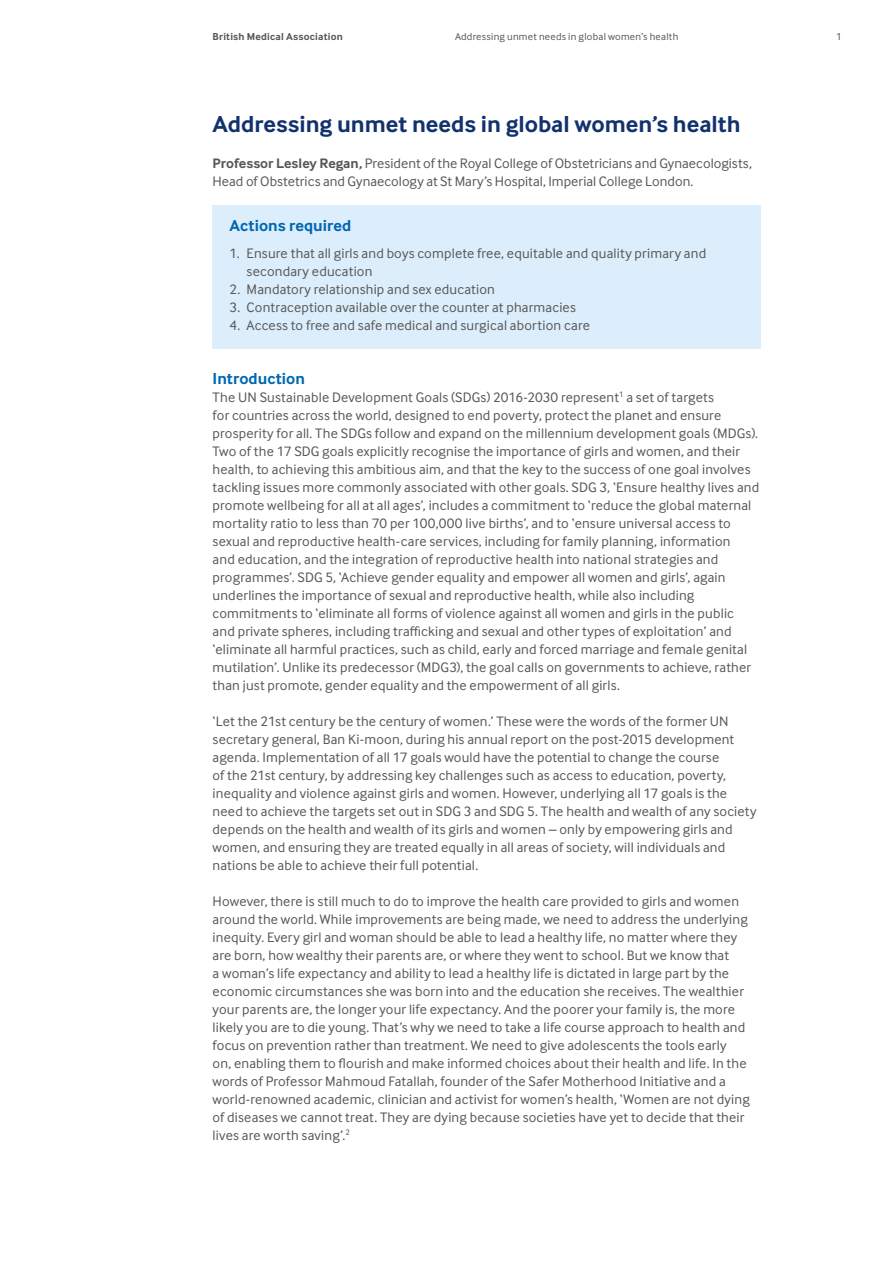
<style>
.page{position:relative;width:893px;height:1263px;background:#fff}
.page>*{position:absolute;margin:0;border:0;box-sizing:border-box;transform-origin:0 0}
.t1{font:700 24px "Inter Face";letter-spacing:-.005em;color:#12326e}
.t2{font:700 16.5px "Inter Face";letter-spacing:.005em;color:#0067b1}
.t3{font:14.25px/18px "Inter Face";letter-spacing:.01em;color:#575756}
.t4{font:10.5px "Inter Face";letter-spacing:.025em;color:#575756}
.t5{font:700 10.5px "Inter Face";letter-spacing:.02em;color:#575756}
.s1{font-weight:700}
</style>
<div class="page">
<div style="left:213px;top:205px;width:548px;height:143px;background:#dcedfb"></div>
<p class="t5" style="left:213px;top:30px;width:132px">British Medical Association</p>
<p class="t4" style="left:455px;top:31px;width:225px">Addressing unmet needs in global women’s health</p>
<p class="t4" style="left:836px;top:31px;width:7px">1</p>
<h1 class="t1" style="left:213px;top:110px;width:529px">Addressing unmet needs in global women’s health</h1>
<p class="t3" style="left:213px;top:154px;width:541px"><span class="s1">Professor Lesley Regan,</span> President of the Royal College of Obstetricians and Gynaecologists,<br>Head of Obstetrics and Gynaecology at St Mary’s Hospital, Imperial College London.</p>
<p class="t2" style="left:230px;top:216px;width:123px">Actions required</p>
<p class="t3" style="left:247px;top:244px;width:461px;text-indent:-17px">1. Ensure that all girls and boys complete free, equitable and quality primary and secondary education</p>
<p class="t3" style="left:230px;top:280px;width:267px">2. Mandatory relationship and sex education</p>
<p class="t3" style="left:230px;top:298px;width:348px">3. Contraception available over the counter at pharmacies</p>
<p class="t3" style="left:230px;top:316px;width:362px">4. Access to free and safe medical and surgical abortion care</p>
<p class="t2" style="left:213px;top:369px;width:94px">Introduction</p>
<p class="t3" style="left:213px;top:388px;width:548px">The UN Sustainable Development Goals (SDGs) 2016-2030 represent<sup>1</sup> a set of targets<br>for countries across the world, designed to end poverty, protect the planet and ensure prosperity for all. The SDGs follow and expand on the millennium development goals (MDGs).<br>Two of the 17 SDG goals explicitly recognise the importance of girls and women, and their health, to achieving this ambitious aim, and that the key to the success of one goal involves tackling issues more commonly associated with other goals. SDG 3, ‘Ensure healthy lives and promote wellbeing for all at all ages’, includes a commitment to ‘reduce the global maternal mortality ratio to less than 70 per 100,000 live births’, and to ‘ensure universal access to sexual and reproductive health-care services, including for family planning, information<br>and education, and the integration of reproductive health into national strategies and programmes’. SDG 5, ‘Achieve gender equality and empower all women and girls’, again underlines the importance of sexual and reproductive health, while also including commitments to ‘eliminate all forms of violence against all women and girls in the public and private spheres, including trafficking and sexual and other types of exploitation’ and ‘eliminate all harmful practices, such as child, early and forced marriage and female genital mutilation’. Unlike its predecessor (MDG3), the goal calls on governments to achieve, rather than just promote, gender equality and the empowerment of all girls.</p>
<p class="t3" style="left:213px;top:712px;width:546px">‘Let the 21st century be the century of women.’ These were the words of the former UN secretary general, Ban Ki-moon, during his annual report on the post-2015 development agenda. Implementation of all 17 goals would have the potential to change the course<br>of the 21st century, by addressing key challenges such as access to education, poverty, inequality and violence against girls and women. However, underlying all 17 goals is the need to achieve the targets set out in SDG 3 and SDG 5. The health and wealth of any society depends on the health and wealth of its girls and women – only by empowering girls and women, and ensuring they are treated equally in all areas of society, will individuals and nations be able to achieve their full potential.</p>
<p class="t3" style="left:213px;top:892px;width:539px">However, there is still much to do to improve the health care provided to girls and women around the world. While improvements are being made, we need to address the underlying inequity. Every girl and woman should be able to lead a healthy life, no matter where they are born, how wealthy their parents are, or where they went to school. But we know that<br>a woman’s life expectancy and ability to lead a healthy life is dictated in large part by the economic circumstances she was born into and the education she receives. The wealthier your parents are, the longer your life expectancy. And the poorer your family is, the more likely you are to die young. That’s why we need to take a life course approach to health and focus on prevention rather than treatment. We need to give adolescents the tools early<br>on, enabling them to flourish and make informed choices about their health and life. In the words of Professor Mahmoud Fatallah, founder of the Safer Motherhood Initiative and a world-renowned academic, clinician and activist for women’s health, ‘Women are not dying of diseases we cannot treat. They are dying because societies have yet to decide that their lives are worth saving’.<sup>2</sup></p>
</div>
